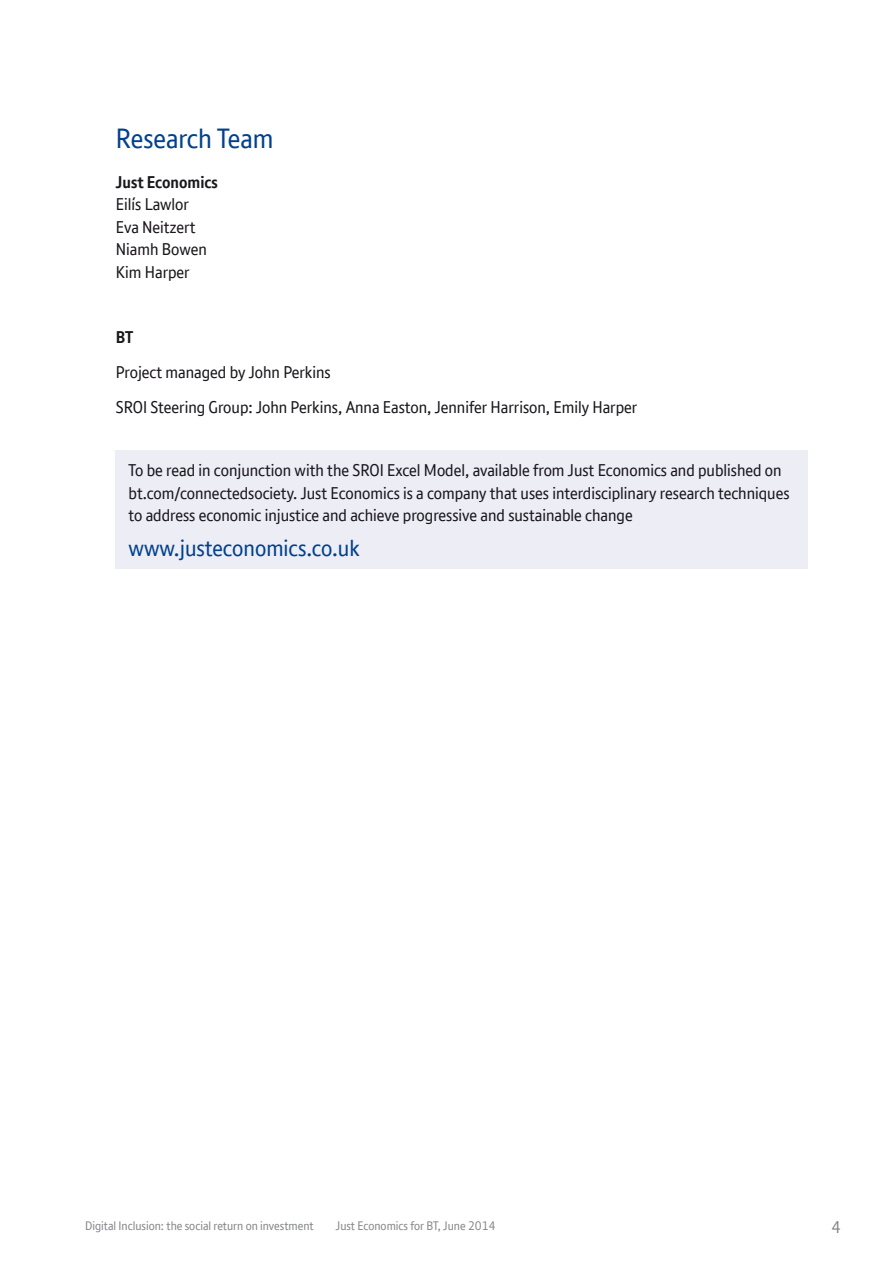
<style>
.page{position:relative;width:893px;height:1263px;background:#fff}
.page>*{position:absolute;margin:0;border:0;box-sizing:border-box;transform-origin:0 0}
.Heading_1{font:27px "BT Font";color:#00418d}
.Body_Text{font:22.5px "BT Font";color:#00418d}
.Body_Text-2{font:16.5px/22.5px "BT Font";color:#1a171c}
.Body_Text-3{font:700 16.5px "BT Font";color:#1a171c}
.t1{font:16.5px "BT Font";color:#87888a}
.t2{font:12px "BT Font";color:#87888a}
</style>
<div class="page">
<div style="left:116px;top:451px;width:692px;height:118px;background:#ededf6"></div>
<p class="Heading_1" style="left:116px;top:121px;width:159px">Research Team</p>
<p class="Body_Text-3" style="left:116px;top:171px;width:104px">Just Economics</p>
<p class="Body_Text-2" style="left:116px;top:193px;width:75px">Eilís Lawlor</p>
<p class="Body_Text-2" style="left:116px;top:216px;width:81px">Eva Neitzert</p>
<p class="Body_Text-2" style="left:116px;top:238px;width:93px">Niamh Bowen</p>
<p class="Body_Text-2" style="left:116px;top:261px;width:75px">Kim Harper</p>
<p class="Body_Text-3" style="left:116px;top:326px;width:19px">BT</p>
<p class="Body_Text-2" style="left:116px;top:361px;width:216px">Project managed by John Perkins</p>
<p class="Body_Text-2" style="left:116px;top:396px;width:523px">SROI Steering Group: John Perkins, Anna Easton, Jennifer Harrison, Emily Harper</p>
<p class="Body_Text-2" style="left:129px;top:459px;width:662px">To be read in conjunction with the SROI Excel Model, available from Just Economics and published on bt.com/connectedsociety. Just Economics is a company that uses interdisciplinary research techniques to address economic injustice and achieve progressive and sustainable change</p>
<p class="Body_Text" style="left:129px;top:534px;width:233px">www.justeconomics.co.uk</p>
<p class="t2" style="left:85px;top:1217px;width:230px">Digital Inclusion: the social return on investment</p>
<p class="t2" style="left:336px;top:1217px;width:161px">Just Economics for BT, June 2014</p>
<p class="t1" style="left:831px;top:1216px;width:11px">4</p>
</div>
